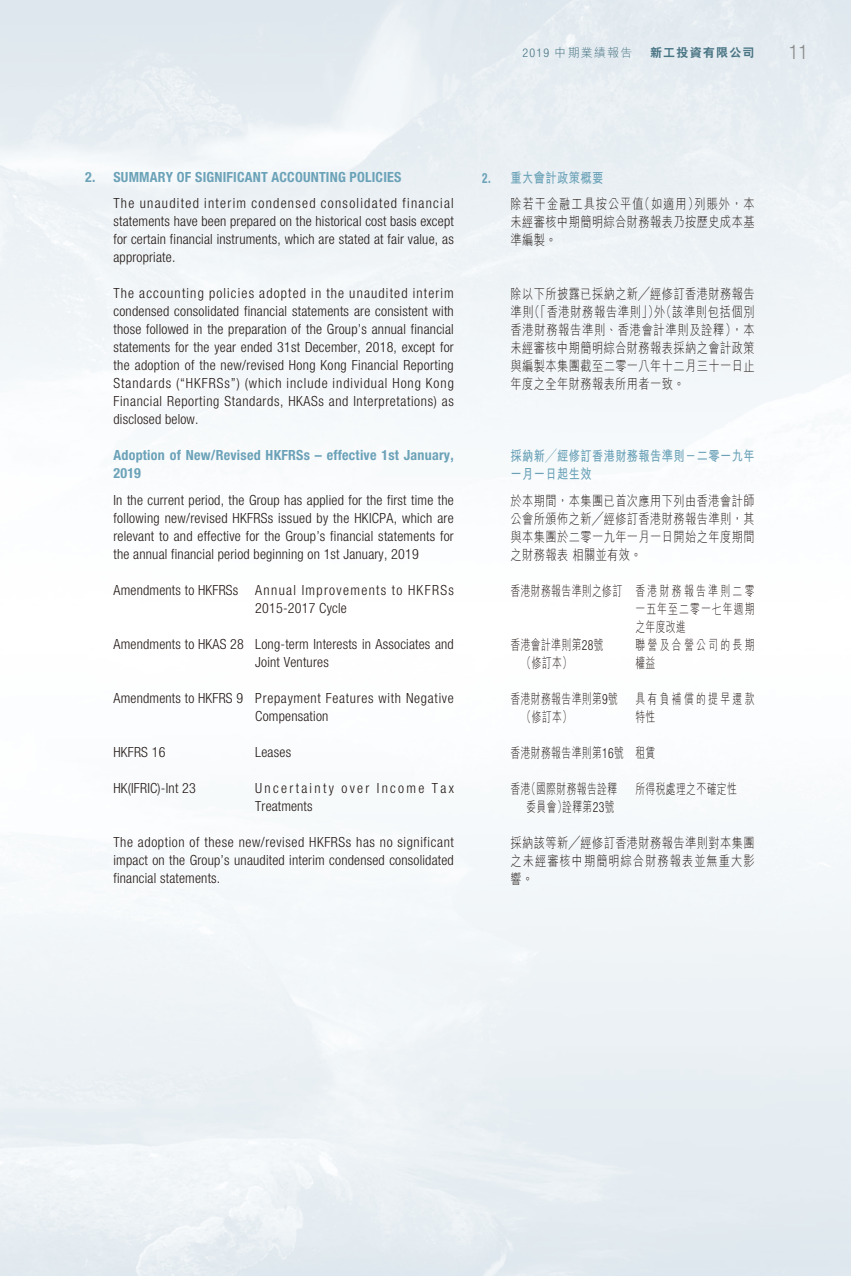
<style>
.page{position:relative;width:851px;height:1276px;background:#fff}
.page>*{position:absolute;margin:0;border:0;box-sizing:border-box;transform-origin:0 0}
.t1{font:300 condensed 20px "Helvetica Neue LT Std";color:#898989}
.t2{font:300 condensed 14px/18px "Helvetica Neue LT Std";letter-spacing:.015em;color:#231916;text-align:justify}
.t3{font:14px/18px "M Hei HK Light E Ten B5 H";letter-spacing:.04em;color:#231916;text-align:justify;scale:.8 1}
.t4{font:14px/18px "M Hei HK Light E Ten B5 H";letter-spacing:.04em;color:#231916;scale:.7 1}
.t5{font:700 condensed 14px/18px "Helvetica Neue LT Std";letter-spacing:.015em;color:#6ba2b8}
.t6{font:300 condensed 14px/18px "Helvetica Neue LT Std";letter-spacing:.05em;color:#231916}
.t7{font:14px/18px "M Hei HK Bold E Ten B5 H";letter-spacing:.04em;color:#6ba2b8;scale:.8 1}
.t8{font:300 condensed 14px/18px "Helvetica Neue LT Std";letter-spacing:.165em;color:#231916}
.t9{font:14px/18px "M Hei HK Light E Ten B5 H";letter-spacing:.24em;color:#231916;scale:.7 1}
.t10{font:14px "M Hei HK Light E Ten B5 H";letter-spacing:.115em;color:#231916;scale:.7 1}
.t11{font:12px "M Hei HK Light E Ten B5 H";letter-spacing:.1em;color:#497484}
.t12{font:12px "C Hei 2 HK Xbold E Ten B5 H";letter-spacing:.1em;color:#497484}
.s1{font-family:"Helvetica Neue LT Std";font-weight:300;font-stretch:condensed}
.s2{font-family:"Helvetica Neue LT Std";font-weight:700;font-stretch:condensed}
</style>
<div class="page">
<p class="t11" style="left:522px;top:48px;width:111px"><span class="s1">2019</span> 中期業績報告</p>
<p class="t12" style="left:650px;top:48px;width:106px">新工投資有限公司</p>
<h1 class="t1" style="left:788px;top:45px;width:21px">11</h1>
<p class="t5" style="left:85px;top:169px;width:318px">2. SUMMARY OF SIGNIFICANT ACCOUNTING POLICIES</p>
<p class="t2" style="left:113px;top:196px;width:342px">The unaudited interim condensed consolidated financial statements have been prepared on the historical cost basis except for certain financial instruments, which are stated at fair value, as appropriate.</p>
<p class="t2" style="left:113px;top:286px;width:342px">The accounting policies adopted in the unaudited interim condensed consolidated financial statements are consistent with those followed in the preparation of the Group’s annual financial statements for the year ended 31st December, 2018, except for the adoption of the new/revised Hong Kong Financial Reporting Standards (“HKFRSs”) (which include individual Hong Kong Financial Reporting Standards, HKASs and Interpretations) as disclosed below.</p>
<p class="t5" style="left:113px;top:448px;width:342px">Adoption of New/Revised HKFRSs – effective 1st January,<br>2019</p>
<p class="t2" style="left:113px;top:492px;width:342px">In the current period, the Group has applied for the first time the following new/revised HKFRSs issued by the HKICPA, which are relevant to and effective for the Group’s financial statements for the annual financial period beginning on 1st January, 2019</p>
<p class="t2" style="left:255px;top:582px;width:200px;text-indent:-142px">Amendments to HKFRSs Annual Improvements to HKFRSs<br>2015-2017 Cycle</p>
<p class="t2" style="left:255px;top:636px;width:200px;text-indent:-142px">Amendments to HKAS 28 Long-term Interests in Associates and<br>Joint Ventures</p>
<p class="t6" style="left:255px;top:690px;width:200px;text-indent:-142px">Amendments to HKFRS 9 Prepayment Features with Negative<br>Compensation</p>
<p class="t2" style="left:113px;top:744px;width:53px">HKFRS 16</p>
<p class="t2" style="left:255px;top:744px;width:37px">Leases</p>
<p class="t2" style="left:113px;top:780px;width:84px">HK(IFRIC)-Int 23</p>
<p class="t8" style="left:255px;top:780px;width:200px">Uncertainty over Income Tax<br>Treatments</p>
<p class="t2" style="left:113px;top:834px;width:342px">The adoption of these new/revised HKFRSs has no significant impact on the Group’s unaudited interim condensed consolidated financial statements.</p>
<p class="t7" style="left:482px;top:170px;width:153px"><span class="s2">2.</span> 重大會計政策概要</p>
<p class="t3" style="left:510px;top:197px;width:306px">除若干金融工具按公平值（如適用）列賬外，本未經審核中期簡明綜合財務報表乃按歷史成本基準編製。</p>
<p class="t3" style="left:510px;top:287px;width:306px">除以下所披露已採納之新╱經修訂香港財務報告準則（「香港財務報告準則」）外（該準則包括個別香港財務報告準則、香港會計準則及詮釋），本未經審核中期簡明綜合財務報表採納之會計政策與編製本集團截至二零一八年十二月三十一日止年度之全年財務報表所用者一致。</p>
<p class="t7" style="left:510px;top:449px;width:306px">採納新╱經修訂香港財務報告準則－二零一九年一月一日起生效</p>
<p class="t3" style="left:510px;top:493px;width:306px">於本期間，本集團已首次應用下列由香港會計師公會所頒佈之新╱經修訂香港財務報告準則，其與本集團於二零一九年一月一日開始之年度期間之財務報表相關並有效。</p>
<p class="t4" style="left:510px;top:583px;width:350px">香港財務報告準則之修訂 香港財務報告準則二零</p>
<p class="t10" style="left:635px;top:603px;width:172px">一五年至二零一七年週期</p>
<p class="t4" style="left:635px;top:619px;width:74px">之年度改進</p>
<p class="t4" style="left:510px;top:637px;width:134px">香港會計準則第<span class="s1">28</span>號</p>
<p class="t4" style="left:521px;top:655px;width:74px">（修訂本）</p>
<p class="t9" style="left:635px;top:637px;width:172px">聯營及合營公司的長期權益</p>
<p class="t4" style="left:521px;top:691px;width:139px;text-indent:-11px">香港財務報告準則第<span class="s1">9</span>號（修訂本）</p>
<p class="t9" style="left:635px;top:691px;width:172px">具有負補償的提早還款特性</p>
<p class="t4" style="left:510px;top:745px;width:208px">香港財務報告準則第<span class="s1">16</span>號 租賃</p>
<p class="t4" style="left:510px;top:781px;width:154px;text-align:right">香港（國際財務報告詮釋委員會）詮釋第<span class="s1">23</span>號</p>
<p class="t4" style="left:635px;top:781px;width:146px">所得稅處理之不確定性</p>
<p class="t3" style="left:510px;top:835px;width:306px">採納該等新╱經修訂香港財務報告準則對本集團之未經審核中期簡明綜合財務報表並無重大影響。</p>
</div>
